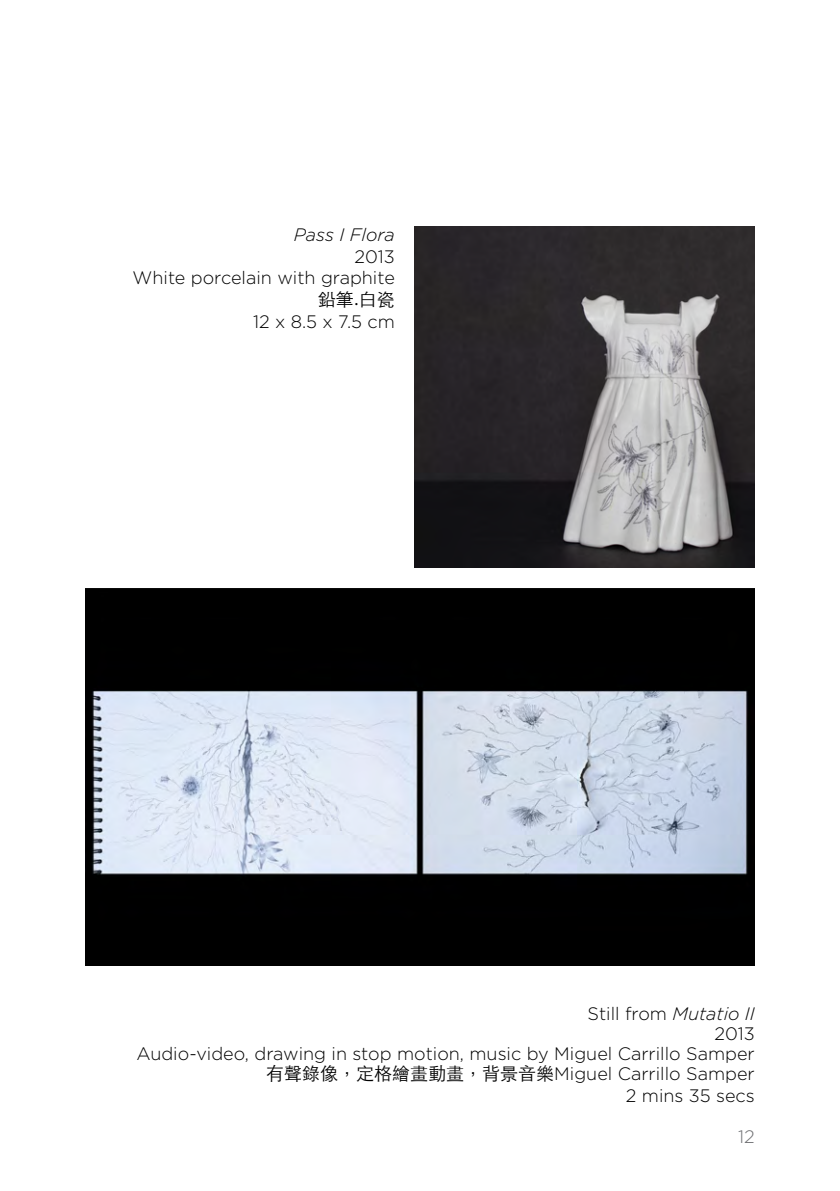
<style>
.page{position:relative;width:840px;height:1191px;background:#fff}
.page>*{position:absolute;margin:0;border:0;box-sizing:border-box;transform-origin:0 0}
.t1{font:300 18px/20.4px "Gotham";color:#000;text-align:right}
.t2{font:italic 300 18px "Gotham";color:#000}
.t3{font:300 18px "ST Heiti TC";color:#000}
.t4{font:300 18px "Gotham";color:#6d6e71}
.s1{font-style:italic}
.s2{font-family:"ST Heiti TC"}
</style>
<div class="page">
<img style="left:414px;top:227px;width:340px;height:340px">
<img style="left:85px;top:589px;width:669px;height:376px">
<p class="t2" style="left:294px;top:225px;width:102px">Pass I Flora</p>
<p class="t1" style="left:132px;top:245px;width:264px;line-height:21.6px">2013<br>White porcelain with graphite</p>
<p class="t3" style="left:317px;top:284px;width:78px">鉛筆.白瓷</p>
<p class="t1" style="left:253px;top:311px;width:143px">12 x 8.5 x 7.5 cm</p>
<p class="t1" style="left:136px;top:1003px;width:619px">Still from <span class="s1">Mutatio II<br></span>2013<br>Audio-video, drawing in stop motion, music by Miguel Carrillo Samper<span class="s2">有聲錄像，定格繪畫動畫，背景音樂</span>Miguel Carrillo Samper<br>2 mins 35 secs</p>
<p class="t4" style="left:737px;top:1126px;width:18px">12</p>
</div>
